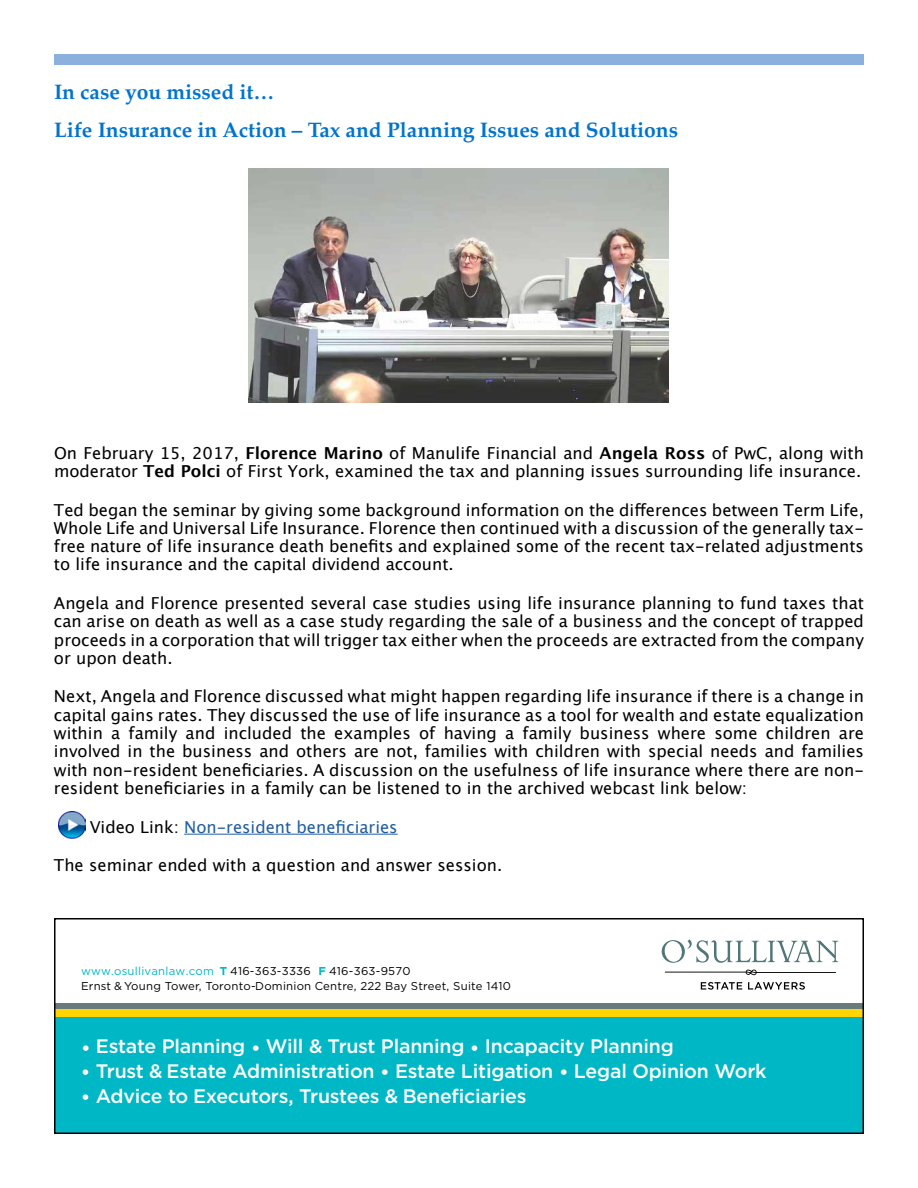
<style>
.page{position:relative;width:918px;height:1188px;background:#fff}
.page>*{position:absolute;margin:0;border:0;box-sizing:border-box;transform-origin:0 0}
.t1{font:700 21px/37.7px "Palatino";color:#0073cf}
.t2{font:500 19.5px "Gotham";letter-spacing:-.01em;color:#fff}
.t3{font:16.5px/18.3px "Lucida Grande";color:#000;text-align:justify}
.t4{font:16.5px "Lucida Grande";color:#215e9e}
.t5{font:11.4px/14.9px "Gotham";letter-spacing:.02em;color:#000}
.s1{font-weight:700}
.s2{color:#000}
.s3{color:#00b7c6}
.s4{font-weight:700;color:#00b7c6}
</style>
<div class="page">
<hr style="left:184px;top:834px;width:214px;height:1px;background:#215e9e">
<img style="left:249px;top:169px;width:420px;height:233px">
<div style="left:54px;top:54px;width:810px;height:11px;background:#8bb0dd"></div>
<img style="left:59px;top:812px;width:26px;height:26px">
<div style="left:55px;top:1010px;width:808px;height:123px;background:#00b7c6"></div>
<div style="left:55px;top:1007px;width:808px;height:10px;background:#ffd400"></div>
<div style="left:55px;top:1003px;width:808px;height:5px;background:#6a7b7b"></div>
<svg style="left:701px;top:982px;width:41px;height:8px"></svg>
<svg style="left:748px;top:982px;width:57px;height:8px"></svg>
<svg style="left:662px;top:939px;width:176px;height:24px"></svg>
<svg style="left:665px;top:969px;width:171px;height:7px"></svg>
<div style="left:54px;top:918px;width:810px;height:216px;border:2px solid #000"></div>
<p class="t1" style="left:54px;top:73px;width:626px">In case you missed it…<br>Life Insurance in Action – Tax and Planning Issues and Solutions</p>
<p class="t3" style="left:54px;top:444px;width:812px">On February 15, 2017, <span class="s1">Florence Marino</span> of Manulife Financial and <span class="s1">Angela Ross</span> of PwC, along with moderator <span class="s1">Ted Polci</span> of First York, examined the tax and planning issues surrounding life insurance.</p>
<p class="t3" style="left:54px;top:501px;width:812px">Ted began the seminar by giving some background information on the differences between Term Life, Whole Life and Universal Life Insurance. Florence then continued with a discussion of the generally tax&shy;free nature of life insurance death benefits and explained some of the recent tax-related adjustments to life insurance and the capital dividend account.</p>
<p class="t3" style="left:54px;top:594px;width:811px">Angela and Florence presented several case studies using life insurance planning to fund taxes that can arise on death as well as a case study regarding the sale of a business and the concept of trapped proceeds in a corporation that will trigger tax either when the proceeds are extracted from the company or upon death.</p>
<p class="t3" style="left:54px;top:688px;width:812px">Next, Angela and Florence discussed what might happen regarding life insurance if there is a change in capital gains rates. They discussed the use of life insurance as a tool for wealth and estate equalization within a family and included the examples of having a family business where some children are involved in the business and others are not, families with children with special needs and families with non-resident beneficiaries. A discussion on the usefulness of life insurance where there are non&shy;resident beneficiaries in a family can be listened to in the archived webcast link below:</p>
<p class="t4" style="left:90px;top:817px;width:309px"><span class="s2">Video Link:</span> Non-resident beneficiaries</p>
<p class="t3" style="left:54px;top:856px;width:450px">The seminar ended with a question and answer session.</p>
<p class="t5" style="left:81px;top:963px;width:432px"><span class="s3">www.osullivanlaw.com</span> <span class="s4">T</span> 416-363-3336 <span class="s4">F</span> 416-363-9570<br>Ernst &amp; Young Tower, Toronto-Dominion Centre, 222 Bay Street, Suite 1410</p>
<p class="t2" style="left:81px;top:1034px;width:594px">• Estate Planning • Will &amp; Trust Planning • Incapacity Planning</p>
<p class="t2" style="left:81px;top:1059px;width:687px">• Trust &amp; Estate Administration • Estate Litigation • Legal Opinion Work</p>
<p class="t2" style="left:81px;top:1083px;width:447px">• Advice to Executors, Trustees &amp; Beneficiaries</p>
</div>
